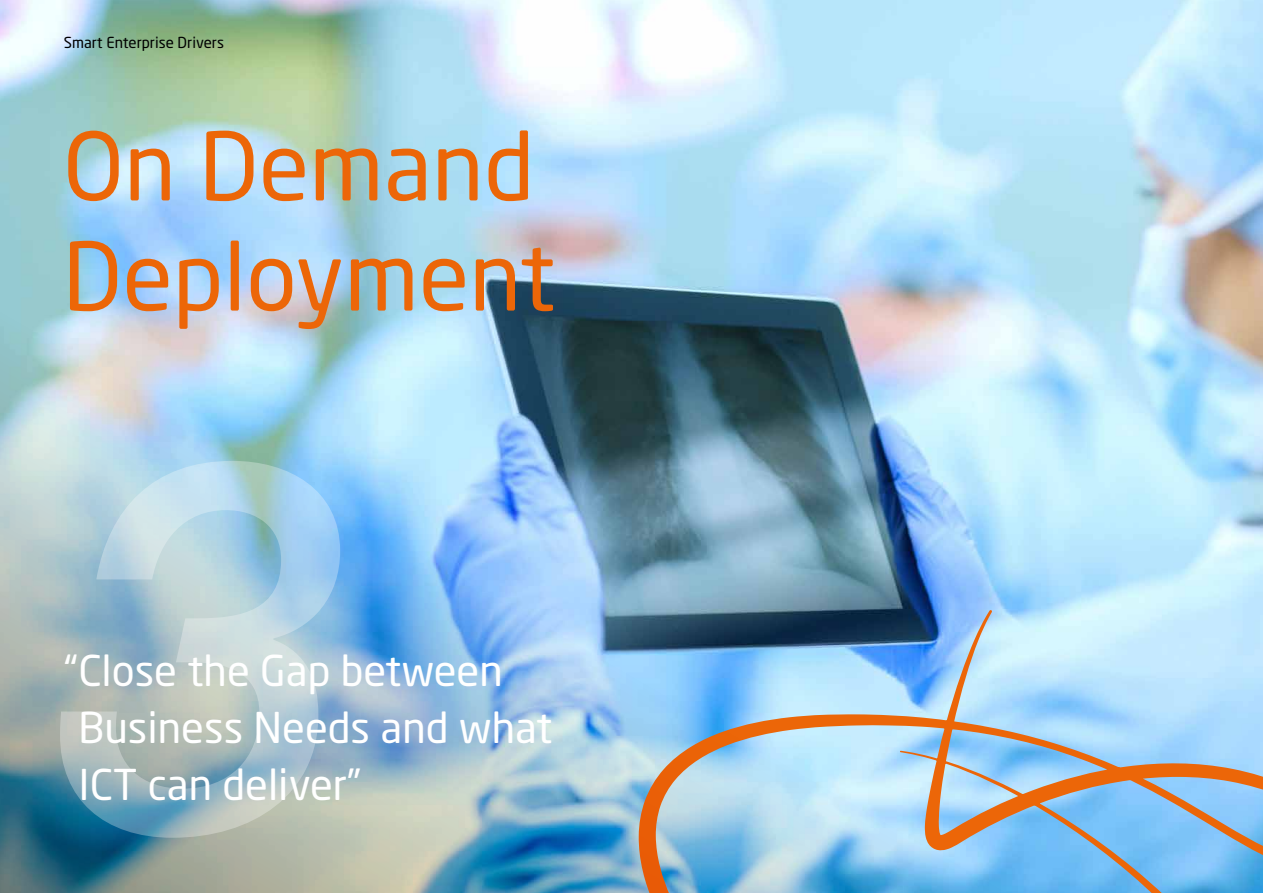
<style>
.page{position:relative;width:1263px;height:893px;background:#fff}
.page>*{position:absolute;margin:0;border:0;box-sizing:border-box;transform-origin:0 0}
.t1{font:italic 500 517.65px "Helvetica Neue LT Pro";color:#fff}
.t2{font:93.15px/110.1px "Neo Sans Std";color:#ec6608}
.t3{font:42px/57px "Neo Sans Std";color:#fff}
.t4{font:15px "Neo Sans Std";color:#000}
</style>
<div class="page">
<img style="left:0;top:0;width:1263px;height:610px">
<svg style="left:1031px;top:610px;width:232px;height:283px;background:#a4cae5"></svg>
<img style="left:0;top:203px;width:1031px;height:690px">
<p class="t4" style="left:64px;top:34px;width:162px">Smart Enterprise Drivers</p>
<h2 class="t2" style="left:63px;top:110px;width:494px">On Demand<br>Deployment</h2>
<h1 class="t1" style="left:61px;top:340px;width:289px">3</h1>
<p class="t3" style="left:79px;top:641px;width:475px;text-indent:-15px">“Close the Gap between<br>Business Needs and what</p>
<p class="t3" style="left:79px;top:755px;width:284px">ICT can deliver”</p>
</div>
